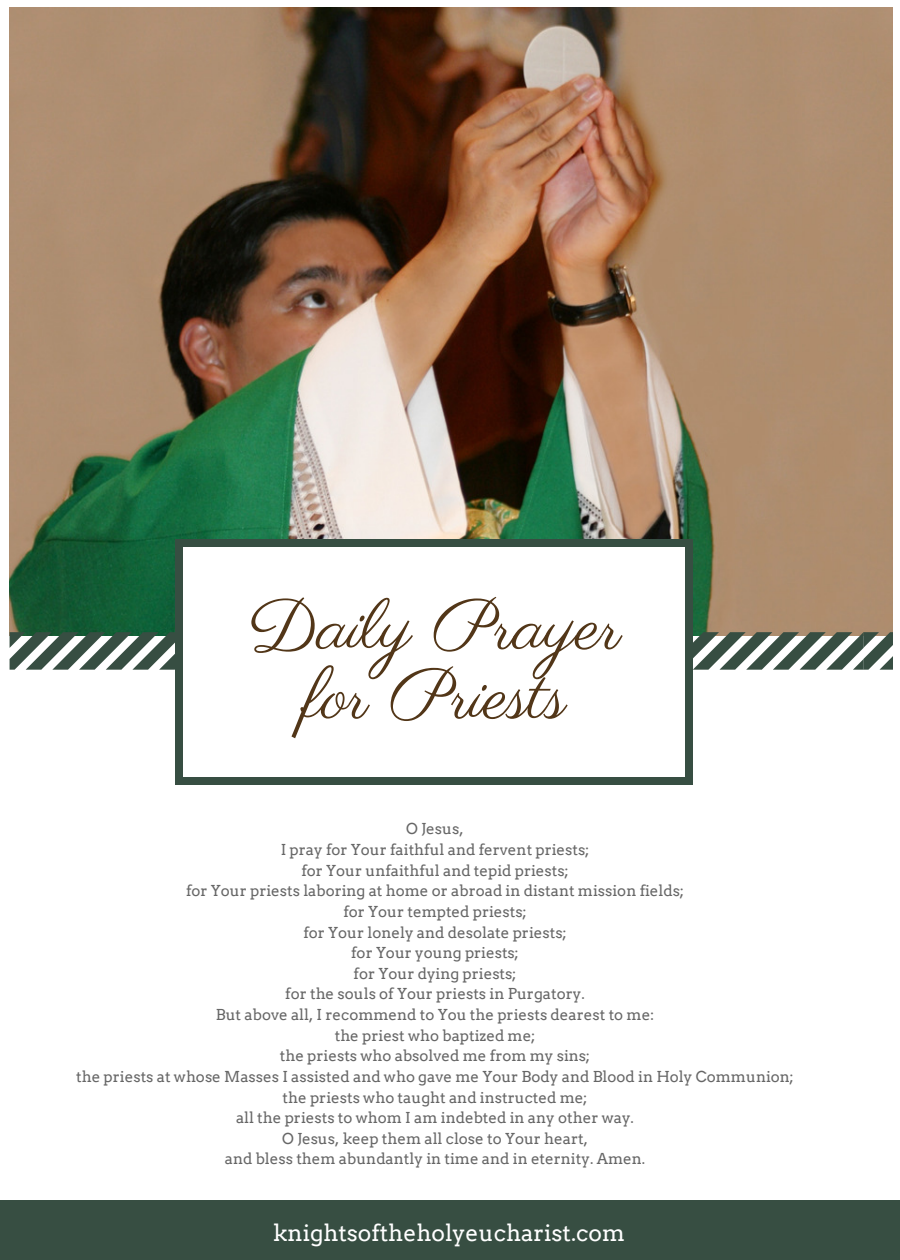
<style>
.page{position:relative;width:900px;height:1260px;background:#fff}
.page>*{position:absolute;margin:0;border:0;box-sizing:border-box;transform-origin:0 0}
.t1{font:70.5px/69.5px "Parisienne";color:#523618;text-align:center}
.t2{font:22.75px "Arvo";color:#fff}
.t3{font:15px/20.5px "Arvo";color:#666;text-align:center}
</style>
<div class="page">
<img style="left:9px;top:8px;width:883px;height:628px">
<svg style="left:10px;top:632px;width:882px;height:37px"></svg>
<div style="left:176px;top:543px;width:516px;height:237px;background:#fff"></div>
<div style="left:685px;top:777px;width:8px;height:8px;background:#374e42"></div>
<div style="left:175px;top:546px;width:8px;height:232px;background:#374e42"></div>
<div style="left:175px;top:777px;width:8px;height:8px;background:#374e42"></div>
<div style="left:685px;top:546px;width:8px;height:232px;background:#374e42"></div>
<div style="left:182px;top:777px;width:504px;height:8px;background:#374e42"></div>
<div style="left:685px;top:539px;width:8px;height:8px;background:#374e42"></div>
<div style="left:175px;top:539px;width:8px;height:8px;background:#374e42"></div>
<div style="left:182px;top:539px;width:504px;height:8px;background:#374e42"></div>
<div style="left:0;top:1200px;width:900px;height:60px;background:#374e42"></div>
<h1 class="t1" style="left:249px;top:597px;width:374px">Daily Prayer for Priests</h1>
<p class="t3" style="left:76px;top:819px;width:719px">O Jesus,<br>I pray for Your faithful and fervent priests;<br>for Your unfaithful and tepid priests;<br>for Your priests laboring at home or abroad in distant mission fields;<br>for Your tempted priests;<br>for Your lonely and desolate priests;<br>for Your young priests;<br>for Your dying priests;<br>for the souls of Your priests in Purgatory.<br>But above all, I recommend to You the priests dearest to me:<br>the priest who baptized me;<br>the priests who absolved me from my sins;<br>the priests at whose Masses I assisted and who gave me Your Body and Blood in Holy Communion; the priests who taught and instructed me;<br>all the priests to whom I am indebted in any other way.<br>O Jesus, keep them all close to Your heart,<br>and bless them abundantly in time and in eternity. Amen.</p>
<h2 class="t2" style="left:273px;top:1219px;width:353px">knightsoftheholyeucharist.com</h2>
</div>
